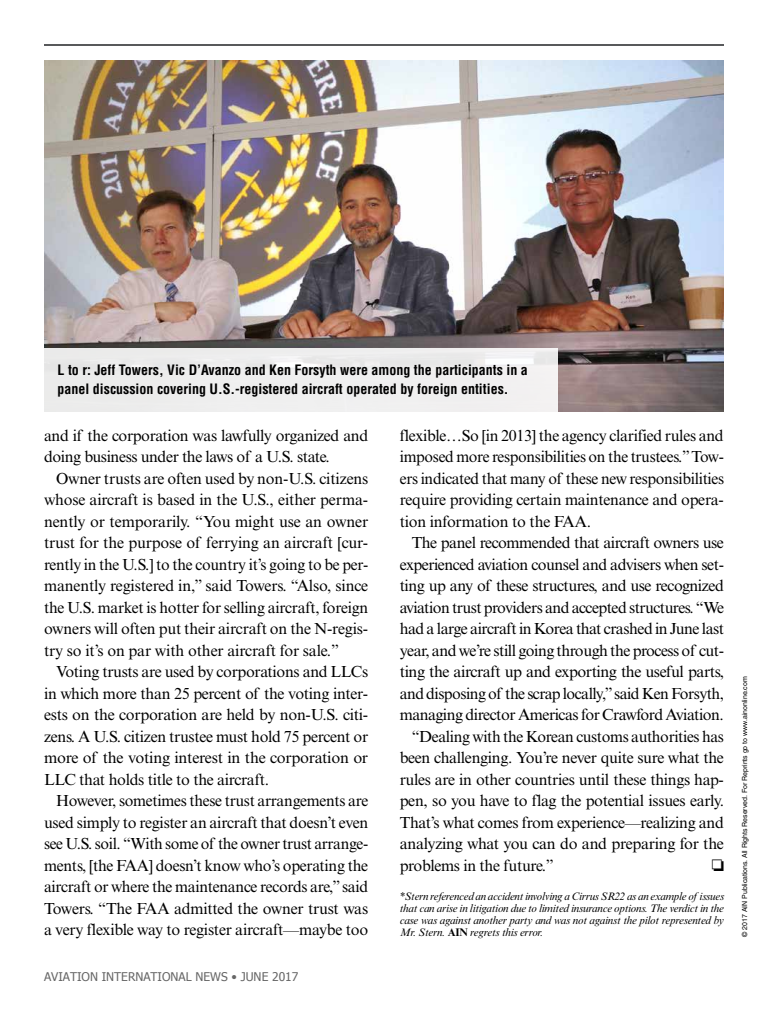
<style>
.page{position:relative;width:768px;height:1024px;background:#fff}
.page>*{position:absolute;margin:0;border:0;box-sizing:border-box;transform-origin:0 0}
.t1{font:16px/21.5px "Times New Roman MT Std";letter-spacing:-.025em;color:#000;text-align:justify}
.t2{font:16px "Monotype Sorts";color:#000}
.t3{font:700 condensed 14px/19px "Helvetica LT Std";color:#000}
.t4{font:12px "Tahoma";color:#666}
.t5{font:italic 11px/12px "Times New Roman MT Std";letter-spacing:-.02em;color:#000;text-align:justify}
.t6{font:7px "Helvetica LT Std";letter-spacing:-.005em;color:#000}
.s1{font-weight:700;font-style:normal}
</style>
<div class="page">
<hr style="left:44px;top:44px;width:680px;height:2px;background:#58595b">
<img style="left:44px;top:60px;width:680px;height:351px">
<div style="left:44px;top:348px;width:514px;height:63px;background:#efefef"></div>
<p class="t3" style="left:58px;top:361px;width:472px">L to r: Jeff Towers, Vic D’Avanzo and Ken Forsyth were among the participants in a panel discussion covering U.S.-registered aircraft operated by foreign entities.</p>
<p class="t1" style="left:44px;top:425px;width:326px">and if the corporation was lawfully organized and doing business under the laws of a U.S. state.</p>
<p class="t1" style="left:44px;top:468px;width:326px;text-indent:12px">Owner trusts are often used by non-U.S. citizens whose aircraft is based in the U.S., either perma&shy;nently or temporarily. “You might use an owner trust for the purpose of ferrying an aircraft [cur&shy;rently in the U.S.] to the country it’s going to be per&shy;manently registered in,” said Towers. “Also, since the U.S. market is hotter for selling aircraft, foreign owners will often put their aircraft on the N-regis&shy;try so it’s on par with other aircraft for sale.”</p>
<p class="t1" style="left:44px;top:661px;width:326px;text-indent:12px">Voting trusts are used by corporations and LLCs in which more than 25 percent of the voting inter&shy;ests on the corporation are held by non-U.S. citi&shy;zens. A U.S. citizen trustee must hold 75 percent or more of the voting interest in the corporation or LLC that holds title to the aircraft.</p>
<p class="t1" style="left:44px;top:790px;width:326px;text-indent:12px">However, sometimes these trust arrangements are used simply to register an aircraft that doesn’t even see U.S. soil. “With some of the owner trust arrange&shy;ments, [the FAA] doesn’t know who’s operating the aircraft or where the maintenance records are,” said Towers. “The FAA admitted the owner trust was a very flexible way to register aircraft—maybe too</p>
<p class="t4" style="left:44px;top:968px;width:256px">AVIATION INTERNATIONAL NEWS • JUNE 2017</p>
<p class="t1" style="left:400px;top:425px;width:326px">flexible…So [in 2013] the agency clarified rules and imposed more responsibilities on the trustees.” Tow&shy;ers indicated that many of these new responsibilities require providing certain maintenance and opera&shy;tion information to the FAA.</p>
<p class="t1" style="left:412px;top:532px;width:314px">The panel recommended that aircraft owners use</p>
<p class="t1" style="left:400px;top:554px;width:326px">experienced aviation counsel and advisers when set-</p>
<p class="t1" style="left:400px;top:575px;width:326px">ting up any of these structures, and use recognized</p>
<p class="t1" style="left:400px;top:597px;width:326px">aviation trust providers and accepted structures. “We</p>
<p class="t1" style="left:400px;top:618px;width:326px">had a large aircraft in Korea that crashed in June last</p>
<p class="t1" style="left:400px;top:640px;width:326px">year, and we’re still going through the process of cut-</p>
<p class="t1" style="left:400px;top:661px;width:326px">ting the aircraft up and exporting the useful parts,</p>
<p class="t1" style="left:400px;top:683px;width:326px">and disposing of the scrap locally,” said Ken Forsyth,</p>
<p class="t1" style="left:400px;top:704px;width:326px">managing director Americas for Crawford Aviation.</p>
<p class="t1" style="left:412px;top:726px;width:314px">“Dealing with the Korean customs authorities has</p>
<p class="t1" style="left:400px;top:747px;width:326px">been challenging. You’re never quite sure what the</p>
<p class="t1" style="left:400px;top:769px;width:326px">rules are in other countries until these things hap-</p>
<p class="t1" style="left:400px;top:790px;width:326px">pen, so you have to flag the potential issues early.</p>
<p class="t1" style="left:400px;top:812px;width:326px">That’s what comes from experience—realizing and</p>
<p class="t1" style="left:400px;top:833px;width:326px">analyzing what you can do and preparing for the</p>
<p class="t1" style="left:400px;top:855px;width:156px">problems in the future.”</p>
<p class="t2" style="left:712px;top:858px;width:14px">o</p>
<p class="t5" style="left:400px;top:890px;width:326px">*Stern referenced an accident involving a Cirrus SR22 as an example of issues that can arise in litigation due to limited insurance options. The verdict in the case was against another party and was not against the pilot represented by Mr. Stern. <span class="s1">AIN</span> regrets this error.</p>
<p class="t6" style="left:740px;top:937px;width:262px;rotate:-90deg">© 2017 AIN Publications. All Rights Reserved. For Reprints go to www.ainonline.com</p>
</div>
